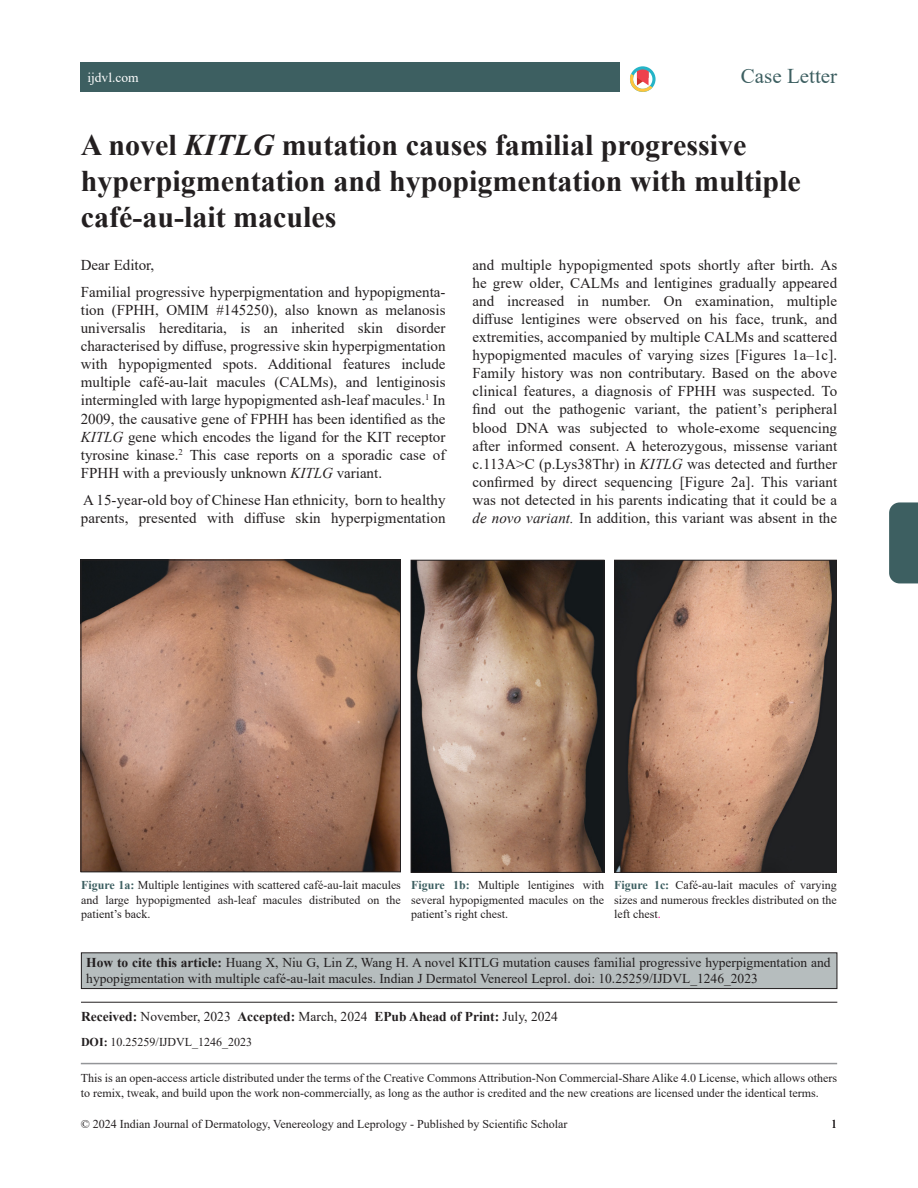
<style>
.page{position:relative;width:918px;height:1188px;background:#fff}
.page>*{position:absolute;margin:0;border:0;box-sizing:border-box;transform-origin:0 0}
.title-text{font:700 30px/36px "Times New Roman";color:#231f20}
.suptit{font:21px "Times New Roman";color:#3d5f61}
.para{font:15px/18px "Times New Roman";letter-spacing:.005em;color:#231f20;text-align:justify}
.para_firstDropCaps{font:15px "Times New Roman";color:#231f20}
.citation_para{font:13.5px/16.2px "Times New Roman";color:#231f20}
.article_info_rule{font:700 13.5px "Times New Roman";color:#231f20}
.t1{font:13.5px "Times New Roman";color:#fff}
.float_figure_figure{font:12px/14.4px "Times New Roman";color:#231f20;text-align:justify}
.aut-aff_first_last{font:12px "Times New Roman";color:#231f20}
.s1{font-style:italic}
.s2{font-weight:700;color:#3d5f61}
.s3{color:#ed028c}
.s4{font-weight:700}
.s5{font-weight:400}
</style>
<div class="page">
<div style="left:889px;top:502px;width:29px;height:81px;background:#3d5f61"></div>
<hr style="left:81px;top:1063px;width:756px;height:1px;background:#939598">
<svg style="left:630px;top:66px;width:25px;height:26px"></svg>
<div style="left:81px;top:62px;width:539px;height:30px;background:#3d5f61"></div>
<div style="left:81px;top:953px;width:756px;height:36px;background:#b6bdbe"></div>
<div style="left:81px;top:952px;width:756px;height:37px;border:1px solid #231f20"></div>
<hr style="left:81px;top:1002px;width:756px;height:1px;background:#231f20">
<img style="left:413px;top:562px;width:189px;height:309px">
<div style="left:411px;top:560px;width:193px;height:313px;border:1px solid #231f20"></div>
<img style="left:616px;top:562px;width:219px;height:309px">
<div style="left:614px;top:560px;width:223px;height:313px;border:1px solid #231f20"></div>
<img style="left:83px;top:562px;width:316px;height:308px">
<div style="left:81px;top:560px;width:320px;height:312px;border:1px solid #231f20"></div>
<p class="t1" style="left:87px;top:68px;width:53px">ijdvl.com</p>
<p class="suptit" style="left:741px;top:62px;width:98px">Case Letter</p>
<p class="title-text" style="left:81px;top:126px;width:722px">A novel <span class="s1">KITLG</span> mutation causes familial progressive hyperpigmentation and hypopigmentation with multiple café-au-lait macules</p>
<p class="para_firstDropCaps" style="left:81px;top:254px;width:75px">Dear Editor,</p>
<p class="para" style="left:81px;top:283px;width:366px">Familial progressive hyperpigmentation and hypopigmenta&shy;tion (FPHH, OMIM #145250), also known as melanosis universalis hereditaria, is an inherited skin disorder characterised by diffuse, progressive skin hyperpigmentation with hypopigmented spots. Additional features include multiple café-au-lait macules (CALMs), and lentiginosis intermingled with large hypopigmented ash-leaf macules.<sup>1</sup> In 2009, the causative gene of FPHH has been identified as the <span class="s1">KITLG</span> gene which encodes the ligand for the KIT receptor tyrosine kinase.<sup>2</sup> This case reports on a sporadic case of FPHH with a previously unknown <span class="s1">KITLG</span> variant.</p>
<p class="para" style="left:81px;top:490px;width:366px">A 15-year-old boy of Chinese Han ethnicity, born to healthy parents, presented with diffuse skin hyperpigmentation</p>
<p class="para" style="left:472px;top:256px;width:366px">and multiple hypopigmented spots shortly after birth. As he grew older, CALMs and lentigines gradually appeared and increased in number. On examination, multiple diffuse lentigines were observed on his face, trunk, and extremities, accompanied by multiple CALMs and scattered hypopigmented macules of varying sizes [Figures 1a–1c].<br>Family history was non contributary. Based on the above clinical features, a diagnosis of FPHH was suspected. To find out the pathogenic variant, the patient’s peripheral blood DNA was subjected to whole-exome sequencing after informed consent. A heterozygous, missense variant c.113A&gt;C (p.Lys38Thr) in <span class="s1">KITLG</span> was detected and further confirmed by direct sequencing [Figure 2a]. This variant was not detected in his parents indicating that it could be a <span class="s1">de novo variant.</span> In addition, this variant was absent in the</p>
<p class="float_figure_figure" style="left:81px;top:878px;width:321px"><span class="s2">Figure 1a:</span> Multiple lentigines with scattered café-au-lait macules and large hypopigmented ash-leaf macules distributed on the patient’s back.</p>
<p class="float_figure_figure" style="left:614px;top:878px;width:224px"><span class="s2">Figure 1c:</span> Café-au-lait macules of varying sizes and numerous freckles distributed on the left chest<span class="s3">.</span></p>
<p class="float_figure_figure" style="left:411px;top:878px;width:195px"><span class="s2">Figure 1b:</span> Multiple lentigines with several hypopigmented macules on the patient’s right chest.</p>
<p class="citation_para" style="left:86px;top:954px;width:746px"><span class="s4">How to cite this article:</span> Huang X, Niu G, Lin Z, Wang H. A novel KITLG mutation causes familial progressive hyperpigmentation and hypopigmentation with multiple café-au-lait macules. Indian J Dermatol Venereol Leprol. doi: 10.25259/IJDVL_1246_2023</p>
<p class="article_info_rule" style="left:81px;top:1006px;width:479px">Received: <span class="s5">November, 2023</span> Accepted: <span class="s5">March, 2024</span> EPub Ahead of Print: <span class="s5">July, 2024</span></p>
<p class="aut-aff_first_last" style="left:81px;top:1033px;width:173px"><span class="s4">DOI:</span> 10.25259/IJDVL_1246_2023</p>
<p class="float_figure_figure" style="left:81px;top:1070px;width:758px;line-height:15px">This is an open-access article distributed under the terms of the Creative Commons Attribution-Non Commercial-Share Alike 4.0 License, which allows others to remix, tweak, and build upon the work non-commercially, as long as the author is credited and the new creations are licensed under the identical terms.</p>
<p class="float_figure_figure" style="left:81px;top:1117px;width:488px">© 2024 Indian Journal of Dermatology, Venereology and Leprology - Published by Scientific Scholar</p>
<p class="float_figure_figure" style="left:831px;top:1117px;width:7px">1</p>
</div>
